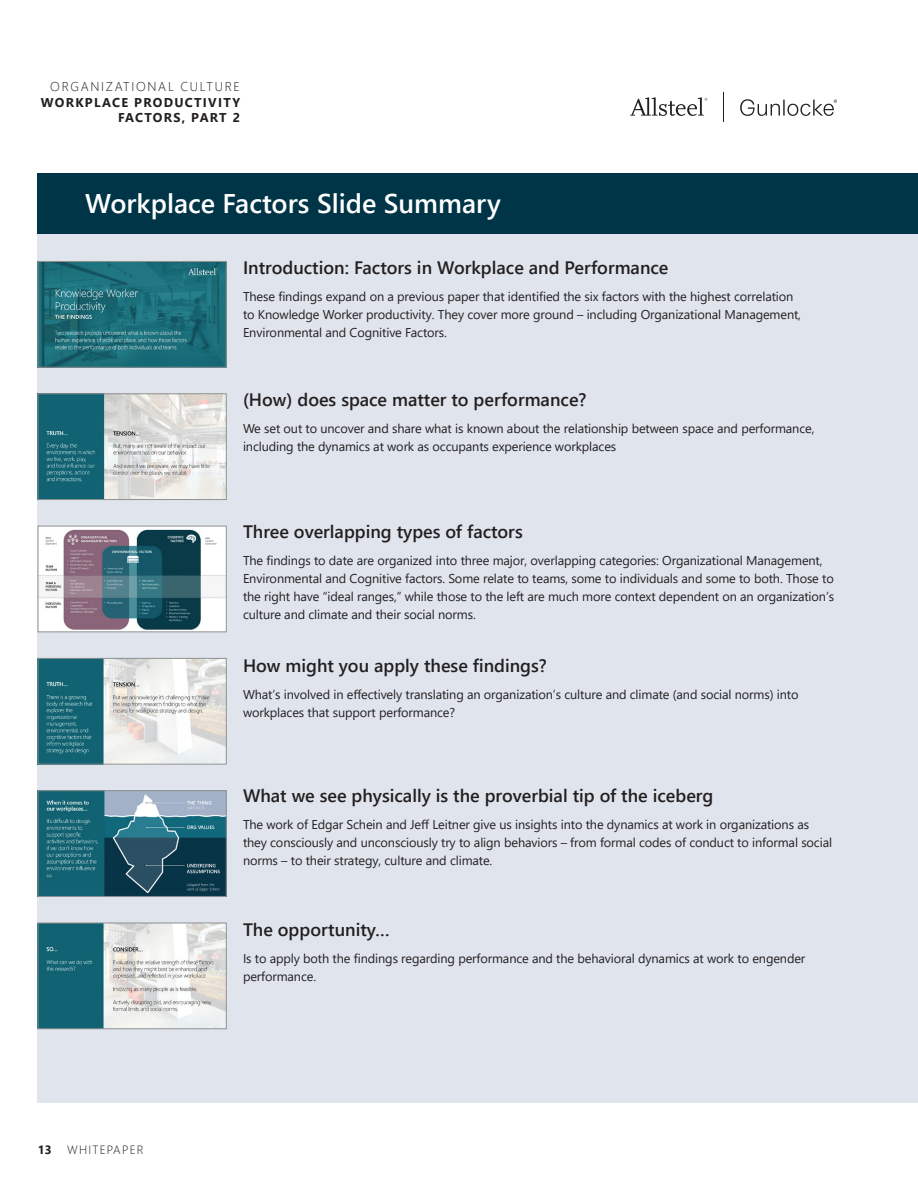
<style>
.page{position:relative;width:918px;height:1188px;background:#fff}
.page>*{position:absolute;margin:0;border:0;box-sizing:border-box;transform-origin:0 0}
.t1{font:600 27px "Segoe UI";color:#fff}
.t2{font:600 18px "Segoe UI";color:#231f20}
.t3{font:12.75px/18px "Segoe UI";letter-spacing:-.01em;color:#231f20}
.t4{font:700 12.75px/15.3px "Segoe UI";letter-spacing:.1em;color:#231f20;text-align:right}
.t5{font:300 12.75px "Segoe UI";letter-spacing:.135em;color:#231f20}
.t6{font:300 12px "Segoe UI";letter-spacing:.1em;color:#231f20}
.t7{font:700 12px "Segoe UI";color:#231f20}
</style>
<div class="page">
<svg style="left:740px;top:99px;width:97px;height:17px"></svg>
<svg style="left:630px;top:97px;width:77px;height:19px"></svg>
<hr style="left:723px;top:92px;width:1px;height:30px;background:#231f20">
<div style="left:38px;top:231px;width:880px;height:872px;background:#dfe4ed"></div>
<div style="left:38px;top:173px;width:880px;height:61px;background:#003547"></div>
<img style="left:40px;top:263px;width:184px;height:102px">
<div style="left:38px;top:261px;width:188px;height:106px;border:1px solid #8e9190"></div>
<img style="left:40px;top:396px;width:184px;height:102px">
<div style="left:38px;top:394px;width:188px;height:106px;border:1px solid #8e9190"></div>
<img style="left:40px;top:793px;width:184px;height:102px">
<div style="left:38px;top:791px;width:188px;height:106px;border:1px solid #8e9190"></div>
<img style="left:40px;top:528px;width:184px;height:102px">
<div style="left:38px;top:526px;width:188px;height:106px;border:1px solid #8e9190"></div>
<img style="left:40px;top:660px;width:184px;height:102px">
<div style="left:38px;top:658px;width:188px;height:106px;border:1px solid #8e9190"></div>
<img style="left:40px;top:925px;width:184px;height:102px">
<div style="left:38px;top:923px;width:188px;height:106px;border:1px solid #8e9190"></div>
<p class="t5" style="left:50px;top:77px;width:191px">ORGANIZATIONAL CULTURE</p>
<p class="t4" style="left:41px;top:94px;width:201px">WORKPLACE PRODUCTIVITY<br>FACTORS, PART 2</p>
<h1 class="t1" style="left:85px;top:182px;width:417px">Workplace Factors Slide Summary</h1>
<h2 class="t2" style="left:243px;top:254px;width:427px">Introduction: Factors in Workplace and Performance</h2>
<p class="t3" style="left:243px;top:288px;width:560px">These findings expand on a previous paper that identified the six factors with the highest correlation to Knowledge Worker productivity. They cover more ground – including Organizational Management,<br>Environmental and Cognitive Factors.</p>
<h2 class="t2" style="left:243px;top:386px;width:345px">(How) does space matter to performance?</h2>
<p class="t3" style="left:243px;top:420px;width:573px">We set out to uncover and share what is known about the relationship between space and performance, including the dynamics at work as occupants experience workplaces</p>
<h2 class="t2" style="left:243px;top:518px;width:281px">Three overlapping types of factors</h2>
<p class="t3" style="left:243px;top:552px;width:593px">The findings to date are organized into three major, overlapping categories: Organizational Management, Environmental and Cognitive factors. Some relate to teams, some to individuals and some to both. Those to the right have “ideal ranges,” while those to the left are much more context dependent on an organization’s culture and climate and their social norms.</p>
<h2 class="t2" style="left:243px;top:651px;width:305px">How might you apply these findings?</h2>
<p class="t3" style="left:243px;top:685px;width:557px">What’s involved in effectively translating an organization’s culture and climate (and social norms) into workplaces that support performance?</p>
<h2 class="t2" style="left:243px;top:782px;width:472px">What we see physically is the proverbial tip of the iceberg</h2>
<p class="t3" style="left:243px;top:816px;width:591px">The work of Edgar Schein and Jeff Leitner give us insights into the dynamics at work in organizations as they consciously and unconsciously try to align behaviors – from formal codes of conduct to informal social norms – to their strategy, culture and climate.</p>
<p class="t7" style="left:38px;top:1140px;width:15px">13</p>
<p class="t6" style="left:67px;top:1140px;width:78px">WHITEPAPER</p>
<h2 class="t2" style="left:243px;top:915px;width:148px">The opportunity…</h2>
<p class="t3" style="left:243px;top:949px;width:564px">Is to apply both the findings regarding performance and the behavioral dynamics at work to engender performance.</p>
</div>
